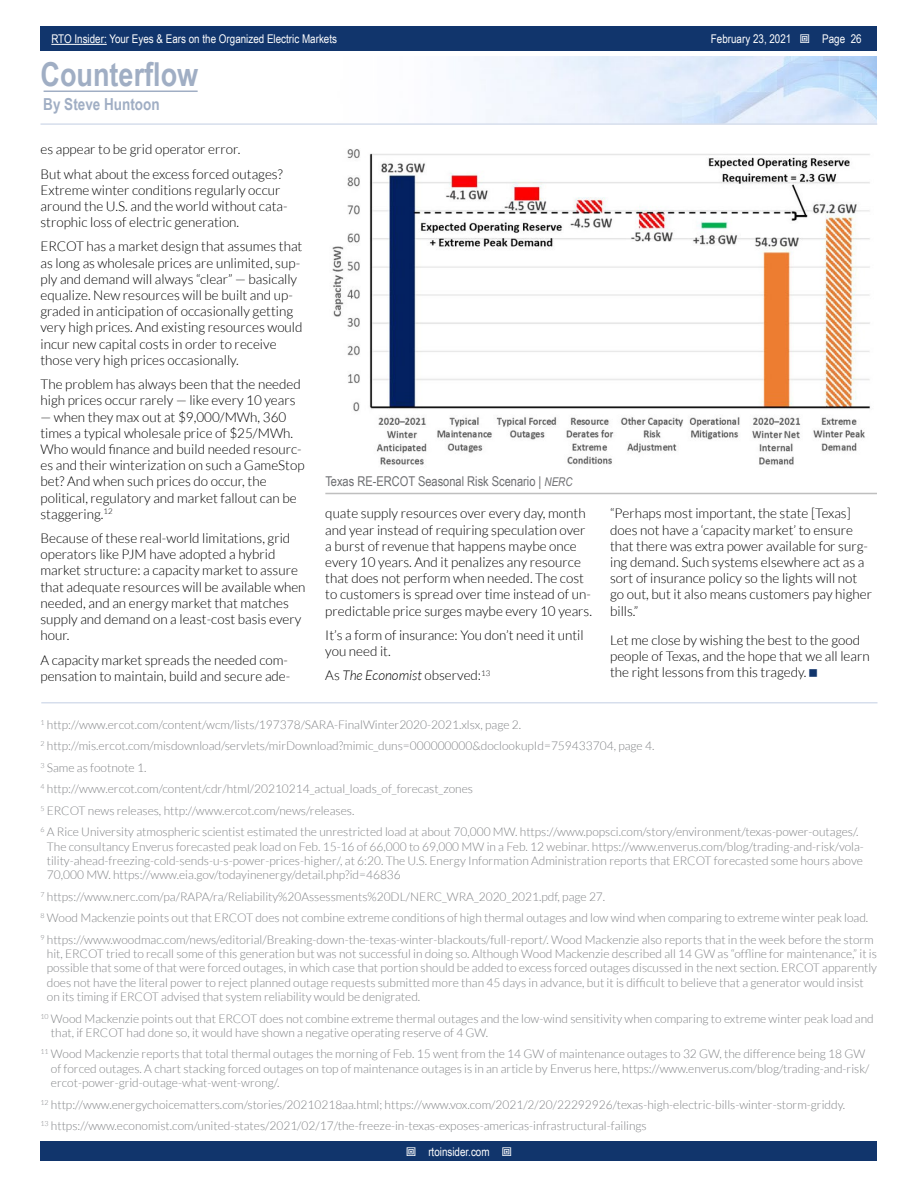
<style>
.page{position:relative;width:918px;height:1188px;background:#fff}
.page>*{position:absolute;margin:0;border:0;box-sizing:border-box;transform-origin:0 0}
.t1{font:700 33px "Arial Narrow";color:#a0aec4}
.t2{font:700 16.5px "Arial Narrow";color:#a0aec4}
.t3{font:300 13.5px/16.2px "Lato";color:#000}
.t4{font:13.5px "Arial Narrow";color:#6d6e71}
.t5{font:italic 300 13.5px "Lato";color:#000}
.t6{font:300 12px/21.5px "Lato";color:#808285}
.t7{font:12px "Arial Narrow";color:#fff}
.s1{font-style:italic;font-size:12px}
.s2{font-style:normal}
</style>
<div class="page">
<div style="left:41px;top:1142px;width:836px;height:19px;background:#11356c"></div>
<div style="left:41px;top:27px;width:836px;height:24px;background:#11356c"></div>
<hr style="left:51px;top:44px;width:56px;height:1px;background:#fff">
<img style="left:135px;top:56px;width:742px;height:67px">
<hr style="left:40px;top:123px;width:837px;height:2px;background:#d6deec">
<hr style="left:44px;top:91px;width:154px;height:1px;background:#a0aec4">
<hr style="left:41px;top:702px;width:837px;height:2px;background:#d6deec">
<hr style="left:325px;top:493px;width:552px;height:1px;background:#bfbfbf">
<img style="left:332px;top:149px;width:538px;height:316px">
<p class="t7" style="left:51px;top:30px;width:287px">RTO Insider: Your Eyes &amp; Ears on the Organized Electric Markets</p>
<p class="t7" style="left:711px;top:30px;width:82px">February 23, 2021</p>
<p class="t7" style="left:822px;top:30px;width:41px">Page 26</p>
<h1 class="t1" style="left:40px;top:49px;width:159px">Counterflow</h1>
<h2 class="t2" style="left:43px;top:91px;width:118px">By Steve Huntoon</h2>
<p class="t3" style="left:40px;top:137px;width:244px;line-height:24.3px">es appear to be grid operator error.<br>But what about the excess forced outages?</p>
<p class="t3" style="left:40px;top:182px;width:249px">Extreme winter conditions regularly occur around the U.S. and the world without cata&shy;strophic loss of electric generation.</p>
<p class="t3" style="left:40px;top:239px;width:264px">ERCOT has a market design that assumes that as long as wholesale prices are unlimited, sup&shy;ply and demand will always “clear” — basically equalize. New resources will be built and up&shy;graded in anticipation of occasionally getting very high prices. And existing resources would incur new capital costs in order to receive those very high prices occasionally.</p>
<p class="t3" style="left:40px;top:376px;width:262px">The problem has always been that the needed high prices occur rarely — like every 10 years</p>
<p class="t3" style="left:40px;top:409px;width:266px">— when they max out at $9,000/MWh, 360 times a typical wholesale price of $25/MWh.<br>Who would finance and build needed resourc&shy;es and their winterization on such a GameStop bet? And when such prices do occur, the political, regulatory and market fallout can be staggering.<sup>12</sup></p>
<p class="t3" style="left:40px;top:530px;width:267px">Because of these real-world limitations, grid operators like PJM have adopted a hybrid market structure: a capacity market to assure that adequate resources will be available when needed, and an energy market that matches supply and demand on a least-cost basis every hour.</p>
<p class="t3" style="left:40px;top:652px;width:251px">A capacity market spreads the needed com&shy;pensation to maintain, build and secure ade-</p>
<p class="t4" style="left:325px;top:471px;width:249px">Texas RE-ERCOT Seasonal Risk Scenario | <span class="s1">NERC</span></p>
<p class="t3" style="left:610px;top:506px;width:263px">“Perhaps most important, the state [Texas] does not have a ‘capacity market’ to ensure that there was extra power available for surg&shy;ing demand. Such systems elsewhere act as a sort of insurance policy so the lights will not go out, but it also means customers pay higher bills.”</p>
<p class="t3" style="left:610px;top:632px;width:261px">Let me close by wishing the best to the good people of Texas, and the hope that we all learn the right lessons from this tragedy.</p>
<p class="t3" style="left:325px;top:506px;width:268px">quate supply resources over every day, month and year instead of requiring speculation over a burst of revenue that happens maybe once every 10 years. And it penalizes any resource that does not perform when needed. The cost to customers is spread over time instead of un&shy;predictable price surges maybe every 10 years.</p>
<p class="t3" style="left:325px;top:627px;width:260px">It’s a form of insurance: You don’t need it until you need it.</p>
<p class="t5" style="left:325px;top:668px;width:166px"><span class="s2">As</span> The Economist <span class="s2">observed:</span><sup>13</sup></p>
<p class="t6" style="left:40px;top:714px;width:820px"><sup>1</sup> http://www.ercot.com/content/wcm/lists/197378/SARA-FinalWinter2020-2021.xlsx, page 2.<br><sup>2</sup> http://mis.ercot.com/misdownload/servlets/mirDownload?mimic_duns=000000000&amp;doclookupId=759433704, page 4.<br><sup>3</sup> Same as footnote 1.<br><sup>4</sup> http://www.ercot.com/content/cdr/html/20210214_actual_loads_of_forecast_zones<br><sup>5</sup> ERCOT news releases, http://www.ercot.com/news/releases.<br><sup>6</sup> A Rice University atmospheric scientist estimated the unrestricted load at about 70,000 MW. https://www.popsci.com/story/environment/texas-power-outages/.</p>
<p class="t6" style="left:47px;top:839px;width:819px;line-height:14.4px;text-align:justify">The consultancy Enverus forecasted peak load on Feb. 15-16 of 66,000 to 69,000 MW in a Feb. 12 webinar. https://www.enverus.com/blog/trading-and-risk/vola&shy;tility-ahead-freezing-cold-sends-u-s-power-prices-higher/, at 6:20. The U.S. Energy Information Administration reports that ERCOT forecasted some hours above 70,000 MW. https://www.eia.gov/todayinenergy/detail.php?id=46836</p>
<p class="t6" style="left:40px;top:886px;width:835px"><sup>7</sup> https://www.nerc.com/pa/RAPA/ra/Reliability%20Assessments%20DL/NERC_WRA_2020_2021.pdf, page 27.<br><sup>8</sup> Wood Mackenzie points out that ERCOT does not combine extreme conditions of high thermal outages and low wind when comparing to extreme winter peak load.<br><sup>9</sup> https://www.woodmac.com/news/editorial/Breaking-down-the-texas-winter-blackouts/full-report/. Wood Mackenzie also reports that in the week before the storm</p>
<p class="t6" style="left:47px;top:947px;width:832px;line-height:14.4px">hit, ERCOT tried to recall some of this generation but was not successful in doing so. Although Wood Mackenzie described all 14 GW as “offline for maintenance,” it is possible that some of that were forced outages, in which case that portion should be added to excess forced outages discussed in the next section. ERCOT apparently does not have the literal power to reject planned outage requests submitted more than 45 days in advance, but it is difficult to believe that a generator would insist on its timing if ERCOT advised that system reliability would be denigrated.</p>
<p class="t6" style="left:51px;top:1011px;width:824px;line-height:14.4px;text-indent:-10px"><sup>10</sup> Wood Mackenzie points out that ERCOT does not combine extreme thermal outages and the low-wind sensitivity when comparing to extreme winter peak load and that, if ERCOT had done so, it would have shown a negative operating reserve of 4 GW.</p>
<p class="t6" style="left:51px;top:1047px;width:820px;line-height:14.4px;text-indent:-10px"><sup>11</sup> Wood Mackenzie reports that total thermal outages the morning of Feb. 15 went from the 14 GW of maintenance outages to 32 GW, the difference being 18 GW of forced outages. A chart stacking forced outages on top of maintenance outages is in an article by Enverus here, https://www.enverus.com/blog/trading-and-risk/ ercot-power-grid-outage-what-went-wrong/.</p>
<p class="t6" style="left:40px;top:1094px;width:806px"><sup>12</sup> http://www.energychoicematters.com/stories/20210218aa.html; https://www.vox.com/2021/2/20/22292926/texas-high-electric-bills-winter-storm-griddy.<br><sup>13</sup> https://www.economist.com/united-states/2021/02/17/the-freeze-in-texas-exposes-americas-infrastructural-failings</p>
<p class="t7" style="left:428px;top:1143px;width:63px">rtoinsider.com</p>
</div>
